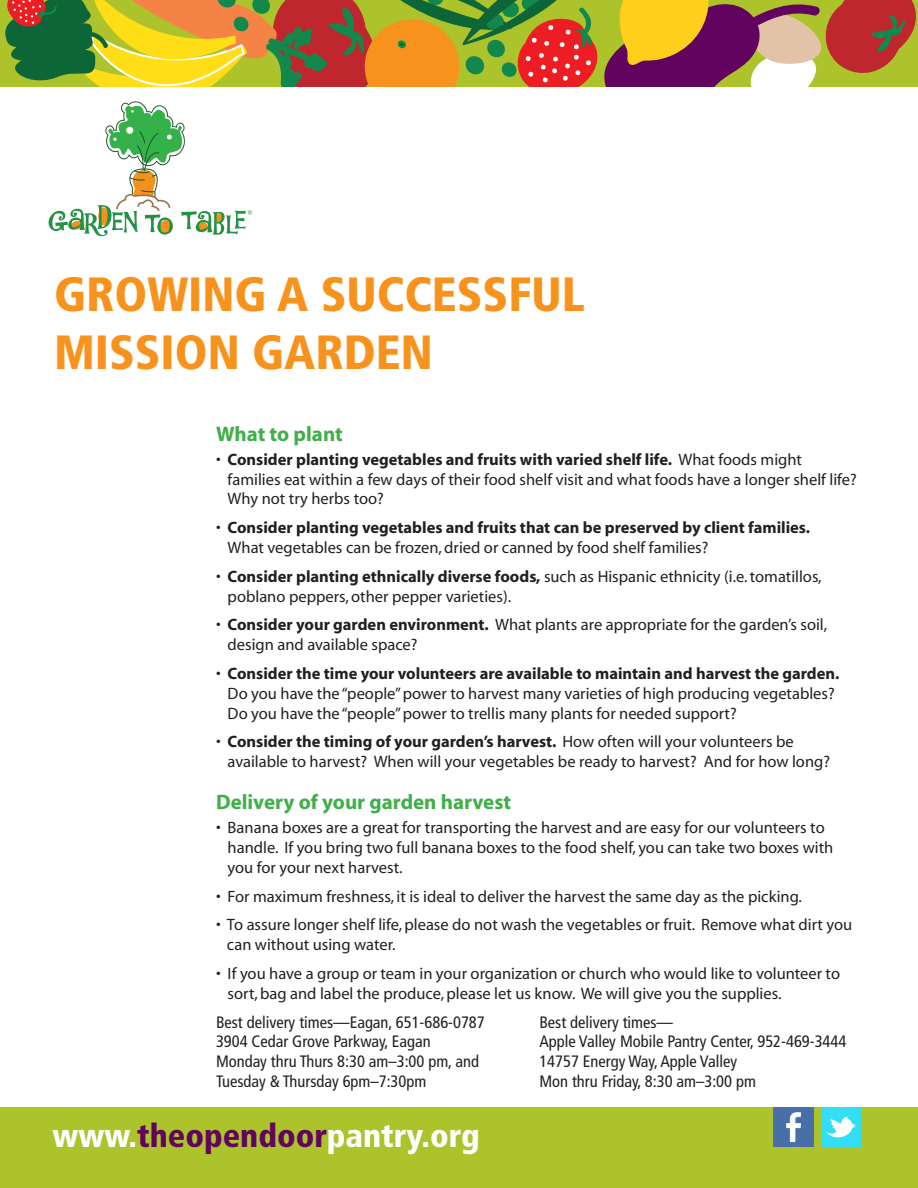
<style>
.page{position:relative;width:918px;height:1188px;background:#fff}
.page>*{position:absolute;margin:0;border:0;box-sizing:border-box;transform-origin:0 0}
.t1{font:900 condensed 48px/57.6px "Frutiger";color:#f7931d}
.t2{font:900 condensed 32.55px "Frutiger";color:#fff}
.t3{font:700 21px "Myriad";color:#40ae49}
.t4{font:16.5px/19.8px "Myriad";color:#231f20}
.t5{font:condensed 16.5px/19.8px "Frutiger";color:#231f20}
.t6{font:700 16.5px/19.8px "Myriad";color:#231f20}
.s1{font-weight:700}
.s2{font-weight:400}
.s3{color:#62035f}
</style>
<div class="page">
<svg style="left:49px;top:101px;width:203px;height:135px"></svg>
<svg style="left:0;top:0;width:918px;height:86px;background:#ab853a"></svg>
<div style="left:0;top:1107px;width:918px;height:81px;background:#acc32b"></div>
<img style="left:821px;top:1107px;width:40px;height:39px">
<img style="left:774px;top:1107px;width:39px;height:39px">
<h1 class="t1" style="left:54px;top:266px;width:532px">GROWING A SUCCESSFUL<br>MISSION GARDEN</h1>
<p class="t3" style="left:216px;top:423px;width:128px">What to plant</p>
<p class="t4" style="left:228px;top:450px;width:631px;text-indent:-12px">• <span class="s1">Consider planting vegetables and fruits with varied shelf life.</span> What foods might families eat within a few days of their food shelf visit and what foods have a longer shelf life?<br>Why not try herbs too?</p>
<p class="t6" style="left:228px;top:518px;width:584px;text-indent:-12px"><span class="s2">•</span> Consider planting vegetables and fruits that can be preserved by client families.<br><span class="s2">What vegetables can be frozen, dried or canned by food shelf families?</span></p>
<p class="t4" style="left:228px;top:567px;width:596px;text-indent:-12px">• <span class="s1">Consider planting ethnically diverse foods,</span> such as Hispanic ethnicity (i.e. tomatillos, poblano peppers, other pepper varieties).</p>
<p class="t4" style="left:228px;top:616px;width:601px;text-indent:-12px">• <span class="s1">Consider your garden environment.</span> What plants are appropriate for the garden’s soil, design and available space?</p>
<p class="t4" style="left:228px;top:664px;width:613px;text-indent:-12px">• <span class="s1">Consider the time your volunteers are available to maintain and harvest the garden.<br></span>Do you have the “people” power to harvest many varieties of high producing vegetables?<br>Do you have the “people” power to trellis many plants for needed support?</p>
<p class="t4" style="left:228px;top:733px;width:604px;text-indent:-12px">• <span class="s1">Consider the timing of your garden’s harvest.</span> How often will your volunteers be available to harvest? When will your vegetables be ready to harvest? And for how long?</p>
<p class="t3" style="left:216px;top:791px;width:297px">Delivery of your garden harvest</p>
<p class="t4" style="left:228px;top:819px;width:607px;text-indent:-12px">• Banana boxes are a great for transporting the harvest and are easy for our volunteers to handle. If you bring two full banana boxes to the food shelf, you can take two boxes with you for your next harvest.</p>
<p class="t4" style="left:216px;top:887px;width:588px">• For maximum freshness, it is ideal to deliver the harvest the same day as the picking.</p>
<p class="t4" style="left:227px;top:916px;width:627px;text-indent:-11px">• To assure longer shelf life, please do not wash the vegetables or fruit. Remove what dirt you can without using water.</p>
<p class="t4" style="left:228px;top:964px;width:614px;text-indent:-12px">• If you have a group or team in your organization or church who would like to volunteer to sort, bag and label the produce, please let us know. We will give you the supplies.</p>
<p class="t5" style="left:216px;top:1012px;width:270px">Best delivery times—Eagan, 651-686-0787<br>3904 Cedar Grove Parkway, Eagan Monday thru Thurs 8:30 am–3:00 pm, and Tuesday &amp; Thursday 6pm–7:30pm</p>
<p class="t5" style="left:539px;top:1012px;width:309px">Best delivery times—<br>Apple Valley Mobile Pantry Center, 952-469-3444<br>14757 Energy Way, Apple Valley<br>Mon thru Friday, 8:30 am–3:00 pm</p>
<h2 class="t2" style="left:53px;top:1116px;width:429px">www.<span class="s3">theopendoor</span>pantry.org</h2>
</div>
